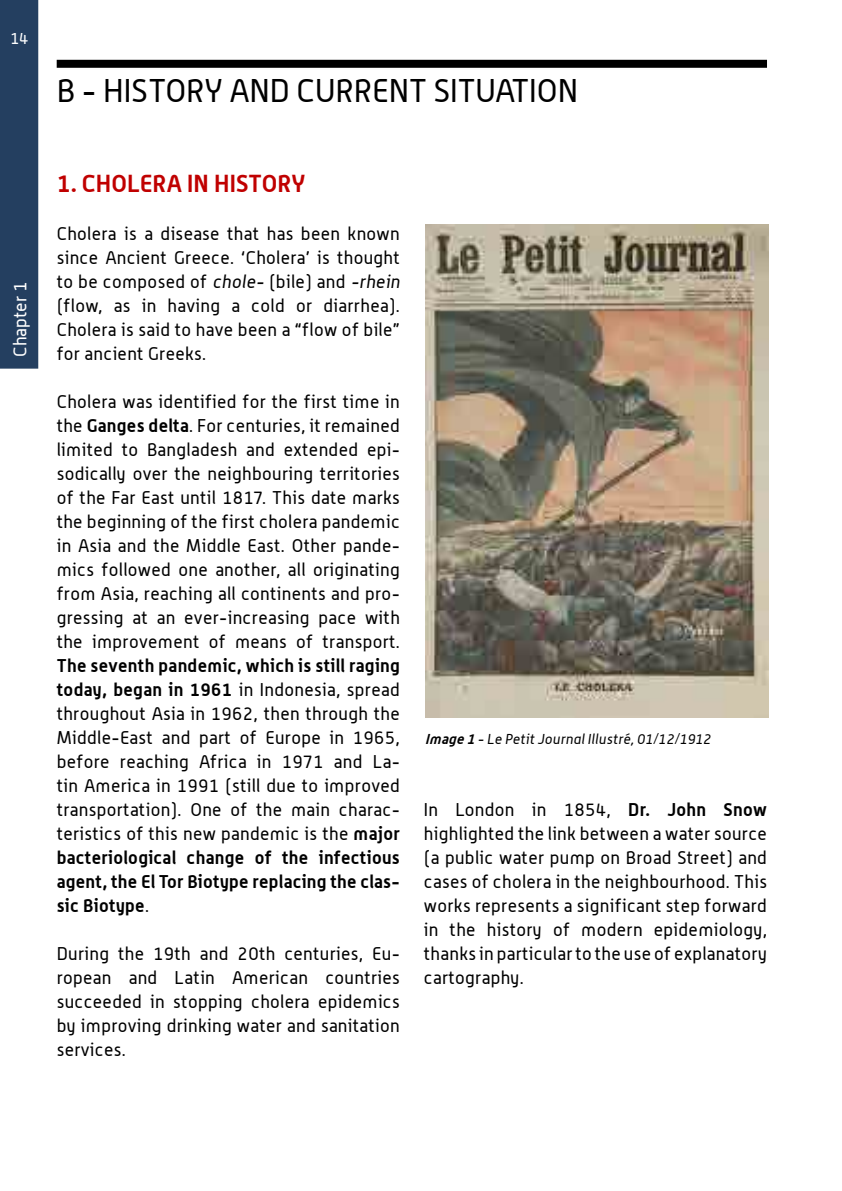
<style>
.page{position:relative;width:842px;height:1191px;background:#fff}
.page>*{position:absolute;margin:0;border:0;box-sizing:border-box;transform-origin:0 0}
.t1{font:32px "Alwyn";color:#000}
.t2{font:700 24px "Alwyn";color:#c00000}
.t3{font:18px/24px "Alwyn";letter-spacing:.02em;color:#000;text-align:justify}
.t4{font:18px "Alwyn";color:#fff}
.t5{font:16px "Alwyn";color:#fff}
.t6{font:italic 14px "Alwyn";letter-spacing:.025em;color:#000}
.s1{font-style:italic}
.s2{font-weight:700}
</style>
<div class="page">
<div style="left:57px;top:60px;width:710px;height:8px;background:#000"></div>
<img style="left:425px;top:224px;width:343px;height:493px">
<div style="left:0;top:0;width:38px;height:369px;background:#243f60"></div>
<p class="t5" style="left:10px;top:28px;width:20px">14</p>
<h1 class="t1" style="left:57px;top:71px;width:523px">B - HISTORY AND CURRENT SITUATION</h1>
<p class="t4" style="left:9px;top:357px;width:76px;rotate:-90deg">Chapter 1</p>
<h2 class="t2" style="left:57px;top:169px;width:250px">1. CHOLERA IN HISTORY</h2>
<p class="t3" style="left:57px;top:221px;width:345px">Cholera is a disease that has been known since Ancient Greece. ‘Cholera’ is thought to be composed of <span class="s1">chole-</span> (bile) and <span class="s1">-rhein </span>(flow, as in having a cold or diarrhea).<br>Cholera is said to have been a “flow of bile” for ancient Greeks.</p>
<p class="t3" style="left:57px;top:389px;width:345px">Cholera was identified for the first time in the <span class="s2">Ganges delta</span>. For centuries, it remained limited to Bangladesh and extended epi&shy;sodically over the neighbouring territories of the Far East until 1817. This date marks the beginning of the first cholera pandemic in Asia and the Middle East. Other pande&shy;mics followed one another, all originating from Asia, reaching all continents and pro&shy;gressing at an ever-increasing pace with the improvement of means of transport.</p>
<p class="t3" style="left:57px;top:653px;width:345px"><span class="s2">The seventh pandemic, which is still raging today, began in 1961</span> in Indonesia, spread throughout Asia in 1962, then through the Middle-East and part of Europe in 1965, before reaching Africa in 1971 and La&shy;tin America in 1991 (still due to improved transportation). One of the main charac&shy;teristics of this new pandemic is the <span class="s2">major bacteriological change of the infectious agent, the El Tor Biotype replacing the clas&shy;sic Biotype</span>.</p>
<p class="t3" style="left:57px;top:941px;width:345px">During the 19th and 20th centuries, Eu&shy;ropean and Latin American countries succeeded in stopping cholera epidemics by improving drinking water and sanitation services.</p>
<p class="t6" style="left:425px;top:731px;width:287px"><span class="s2">Image1</span> - Le Petit Journal Illustré, 01/12/1912</p>
<p class="t3" style="left:424px;top:797px;width:345px">In London in 1854, <span class="s2">Dr. John Snow </span>highlighted the link between a water source (a public water pump on Broad Street) and cases of cholera in the neighbourhood. This works represents a significant step forward in the history of modern epidemiology, thanks in particular to the use of explanatory cartography.</p>
</div>
